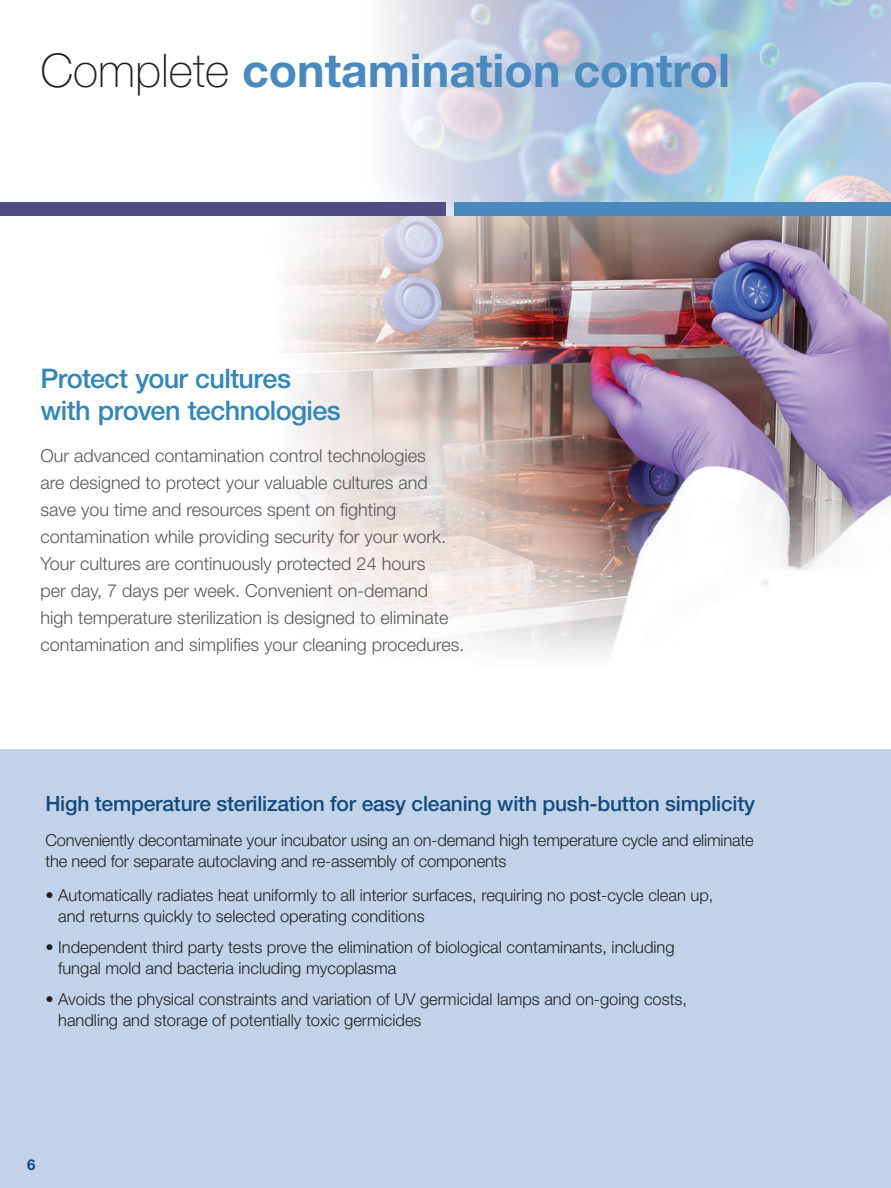
<style>
.page{position:relative;width:891px;height:1188px;background:#fff}
.page>*{position:absolute;margin:0;border:0;box-sizing:border-box;transform-origin:0 0}
.t1{font:700 46.5px "Helvetica Neue LT Std";color:#4a89be}
.HEADLINE_16_19_646{font:500 27px/31.5px "Helvetica Neue LT Std";letter-spacing:-.025em;color:#3287ba}
.main_intro{font:500 21px "Helvetica Neue LT Std";letter-spacing:-.01em;color:#144a7c}
.main_intro-2{font:300 18px/27px "Helvetica Neue LT Std";color:#57585a}
.main_intro-3{font:300 16.5px/21px "Helvetica Neue LT Std";color:#231f20}
.BODY_HEAD_2{font:700 15px "Helvetica Neue LT Std";color:#144a7c}
.s1{font-weight:100;color:#231f20}
</style>
<div class="page">
<img style="left:385px;top:0;width:506px;height:216px">
<img style="left:141px;top:216px;width:750px;height:534px">
<div style="left:0;top:750px;width:891px;height:438px;background:#c2d3e9"></div>
<div style="left:0;top:202px;width:446px;height:14px;background:#504d85"></div>
<div style="left:454px;top:202px;width:437px;height:14px;background:#4a89be"></div>
<p class="t1" style="left:40px;top:42px;width:691px"><span class="s1">Complete</span> contamination control</p>
<p class="HEADLINE_16_19_646" style="left:41px;top:362px;width:302px">Protect your cultures with proven technologies</p>
<p class="main_intro-2" style="left:41px;top:441px;width:426px">Our advanced contamination control technologies<br>are designed to protect your valuable cultures and save you time and resources spent on fighting contamination while providing security for your work.<br>Your cultures are continuously protected 24 hours<br>per day, 7 days per week. Convenient on-demand high temperature sterilization is designed to eliminate contamination and simplifies your cleaning procedures.</p>
<p class="main_intro" style="left:45px;top:791px;width:711px">High temperature sterilization for easy cleaning with push-button simplicity</p>
<p class="main_intro-3" style="left:45px;top:829px;width:710px">Conveniently decontaminate your incubator using an on-demand high temperature cycle and eliminate the need for separate autoclaving and re-assembly of components</p>
<p class="main_intro-3" style="left:58px;top:885px;width:657px;text-indent:-13px">• Automatically radiates heat uniformly to all interior surfaces, requiring no post-cycle clean up, and returns quickly to selected operating conditions</p>
<p class="main_intro-3" style="left:58px;top:937px;width:618px;text-indent:-13px">• Independent third party tests prove the elimination of biological contaminants, including fungal mold and bacteria including mycoplasma</p>
<p class="main_intro-3" style="left:58px;top:989px;width:630px;text-indent:-13px">• Avoids the physical constraints and variation of UV germicidal lamps and on-going costs, handling and storage of potentially toxic germicides</p>
<p class="BODY_HEAD_2" style="left:27px;top:1156px;width:10px">6</p>
</div>
